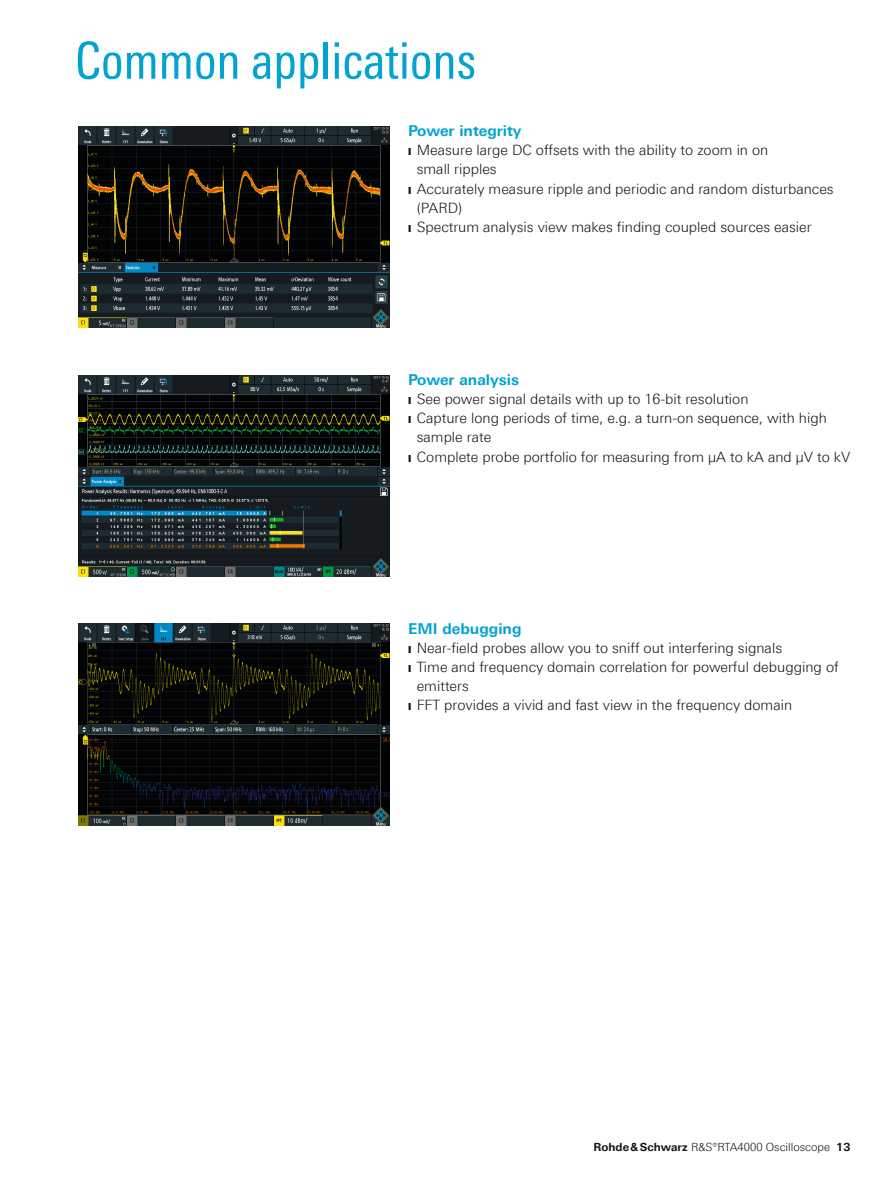
<style>
.page{position:relative;width:893px;height:1191px;background:#fff}
.page>*{position:absolute;margin:0;border:0;box-sizing:border-box;transform-origin:0 0}
.t1{font:51px "Linotype Univers 420 Cn";color:#00a3d3}
.t2{font:700 15px "Linotype Univers 630";color:#00a3d3}
.t3{font:300 14.25px "Linotype Univers 330";color:#131413}
.t4{font:300 11.25px "Linotype Univers 330";color:#131413}
.s1{font-family:"Linotype Univers 630";font-weight:700}
</style>
<div class="page">
<img style="left:79px;top:126px;width:310px;height:201px">
<img style="left:79px;top:375px;width:310px;height:201px">
<img style="left:79px;top:624px;width:310px;height:201px">
<h1 class="t1" style="left:75px;top:31px;width:403px">Common applications</h1>
<p class="t2" style="left:408px;top:122px;width:115px">Power integrity</p>
<p class="t3" style="left:408px;top:142px;width:362px">❙ Measure large DC offsets with the ability to zoom in on</p>
<p class="t3" style="left:417px;top:161px;width:82px">small ripples</p>
<p class="t3" style="left:408px;top:180px;width:427px">❙ Accurately measure ripple and periodic and random disturbances</p>
<p class="t3" style="left:417px;top:199px;width:47px">(PARD)</p>
<p class="t3" style="left:408px;top:218px;width:405px">❙ Spectrum analysis view makes finding coupled sources easier</p>
<p class="t2" style="left:408px;top:370px;width:112px">Power analysis</p>
<p class="t3" style="left:408px;top:390px;width:342px">❙ See power signal details with up to 16-bit resolution</p>
<p class="t3" style="left:408px;top:410px;width:420px">❙ Capture long periods of time, e.g. a turn-on sequence, with high</p>
<p class="t3" style="left:417px;top:429px;width:76px">sample rate</p>
<p class="t3" style="left:408px;top:448px;width:444px">❙ Complete probe portfolio for measuring from µA to kA and µV to kV</p>
<p class="t2" style="left:408px;top:619px;width:115px">EMI debugging</p>
<p class="t3" style="left:408px;top:639px;width:375px">❙ Near-field probes allow you to sniff out interfering signals</p>
<p class="t3" style="left:408px;top:658px;width:432px">❙ Time and frequency domain correlation for powerful debugging of</p>
<p class="t3" style="left:417px;top:678px;width:54px">emitters</p>
<p class="t3" style="left:408px;top:697px;width:386px">❙ FFT provides a vivid and fast view in the frequency domain</p>
<p class="t4" style="left:594px;top:1140px;width:258px"><span class="s1">Rohde&amp;Schwarz</span> R&amp;S®RTA4000 Oscilloscope <span class="s1">13</span></p>
</div>
